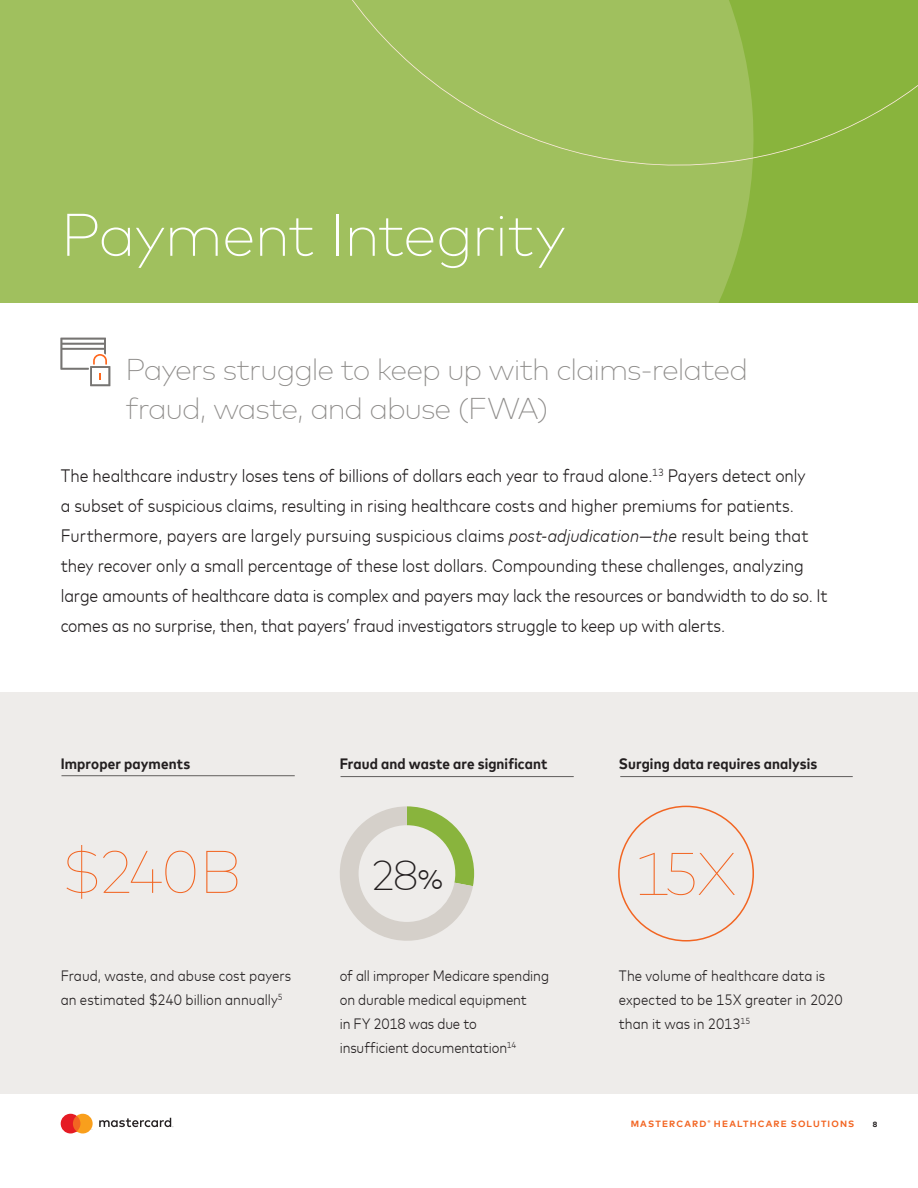
<style>
.page{position:relative;width:918px;height:1188px;background:#fff}
.page>*{position:absolute;margin:0;border:0;box-sizing:border-box;transform-origin:0 0}
.t1{font:200 60px "Mark Offc For MC";letter-spacing:-.015em;color:#fff}
.t2{font:100 60px "Mark Offc For MC";letter-spacing:-.06em;color:#f26522}
.t3{font:200 42px "Mark Offc For MC";color:#231f20}
.t4{font:200 30px/39px "Mark Offc For MC";letter-spacing:-.035em;color:#8d8b89}
.t5{font:300 18px/30px "Mark For MC Nrw";letter-spacing:-.005em;color:#231f20}
.t6{font:300 15px/24px "Mark For MC Nrw";letter-spacing:-.005em;color:#231f20}
.t7{font:700 15px "Mark For MC Nrw";letter-spacing:.01em;color:#231f20}
.t8{font:700 9px "Mark Offc For MC";letter-spacing:.13em;color:#f26522}
.t9{font:700 7.5px "Mark Offc For MC";color:#231f20}
.s1{font-style:italic}
.s2{font-weight:300;font-size:27px}
</style>
<div class="page">
<svg style="left:61px;top:1114px;width:32px;height:19px"></svg>
<svg style="left:99px;top:1118px;width:74px;height:9px"></svg>
<svg style="left:61px;top:338px;width:49px;height:48px"></svg>
<div style="left:0;top:692px;width:918px;height:402px;background:#eeecea"></div>
<svg style="left:340px;top:806px;width:134px;height:135px"></svg>
<hr style="left:341px;top:776px;width:233px;height:1px;background:#605e5d">
<hr style="left:620px;top:776px;width:233px;height:1px;background:#605e5d">
<hr style="left:61px;top:775px;width:234px;height:1px;background:#605e5d">
<div style="left:0;top:0;width:918px;height:303px;background:#89b43d"></div>
<div style="left:0;top:0;width:752px;height:303px;background:#a0c05e"></div>
<svg style="left:228px;top:0;width:690px;height:179px;fill:#a0c05e"></svg>
<h1 class="t1" style="left:61px;top:190px;width:506px">Payment Integrity</h1>
<h3 class="t4" style="left:126px;top:347px;width:624px">Payers struggle to keep up with claims-related fraud, waste, and abuse (FWA)</h3>
<p class="t5" style="left:61px;top:460px;width:768px">The healthcare industry loses tens of billions of dollars each year to fraud alone.<sup>13</sup> Payers detect only<br>a subset of suspicious claims, resulting in rising healthcare costs and higher premiums for patients.<br>Furthermore, payers are largely pursuing suspicious claims <span class="s1">post-adjudication—the</span> result being that they recover only a small percentage of these lost dollars. Compounding these challenges, analyzing large amounts of healthcare data is complex and payers may lack the resources or bandwidth to do so. It comes as no surprise, then, that payers’ fraud investigators struggle to keep up with alerts.</p>
<p class="t7" style="left:61px;top:752px;width:131px">Improper payments</p>
<h1 class="t2" style="left:61px;top:829px;width:182px">$240B</h1>
<p class="t6" style="left:61px;top:962px;width:232px">Fraud, waste, and abuse cost payers an estimated $240 billion annually<sup>5</sup></p>
<p class="t7" style="left:340px;top:752px;width:209px">Fraud and waste are significant</p>
<h2 class="t3" style="left:370px;top:844px;width:74px">28<span class="s2">%</span></h2>
<p class="t6" style="left:340px;top:962px;width:211px">of all improper Medicare spending on durable medical equipment<br>in FY 2018 was due to insufficient documentation<sup>14</sup></p>
<p class="t7" style="left:619px;top:752px;width:200px">Surging data requires analysis</p>
<h1 class="t2" style="left:635px;top:831px;width:104px">15X</h1>
<p class="t6" style="left:619px;top:962px;width:225px">The volume of healthcare data is expected to be 15X greater in 2020 than it was in 2013<sup>15</sup></p>
<p class="t8" style="left:631px;top:1117px;width:225px">MASTERCARD<sup>®</sup> HEALTHCARE SOLUTIONS</p>
<p class="t9" style="left:873px;top:1118px;width:6px">8</p>
</div>
